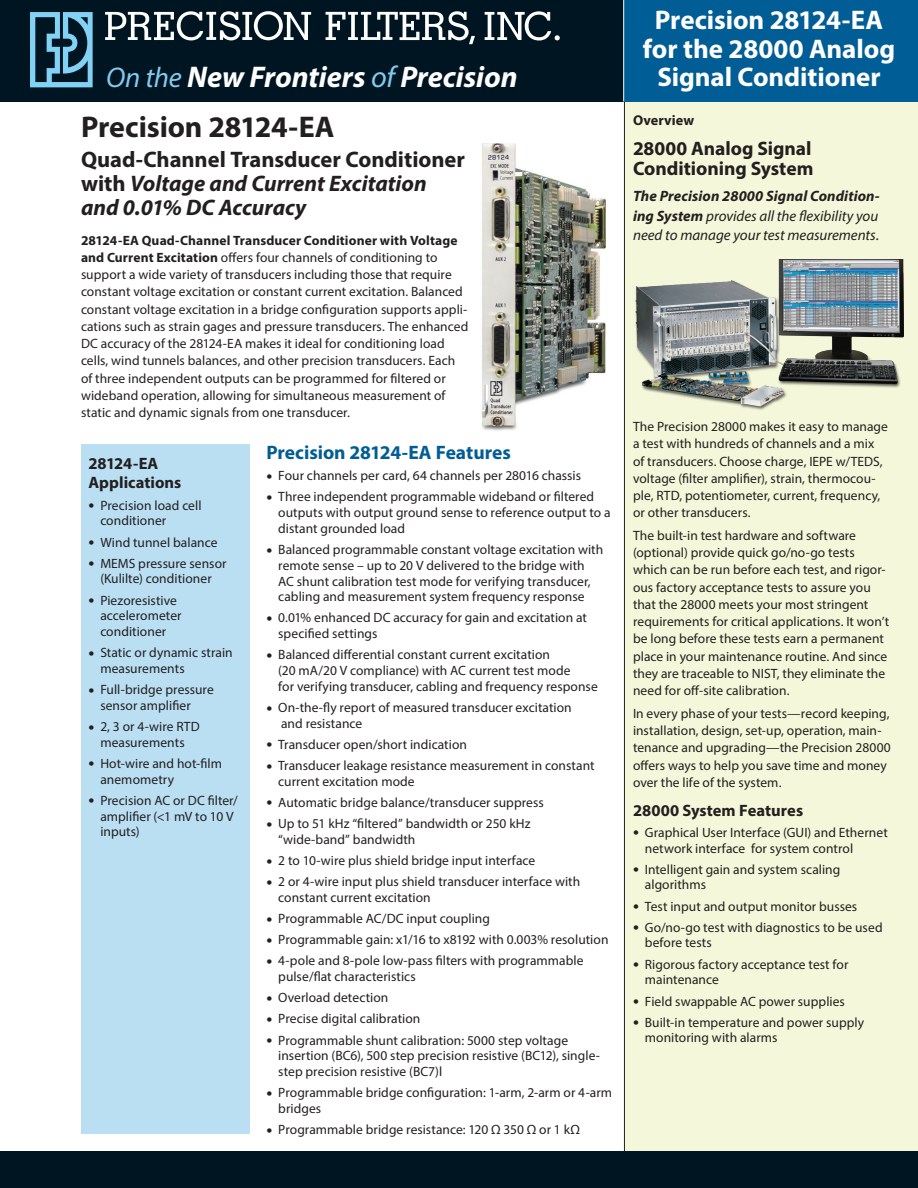
<style>
.page{position:relative;width:918px;height:1188px;background:#fff}
.page>*{position:absolute;margin:0;border:0;box-sizing:border-box;transform-origin:0 0}
.t1{font:italic 700 30px "Myriad Pro";letter-spacing:-.005em;color:#fff}
.t2{font:700 30px "Myriad Pro";letter-spacing:-.005em;color:#231f20}
.t3{font:700 27px/28.5px "Myriad Pro";letter-spacing:-.005em;color:#fff;text-align:center}
.t4{font:italic 700 22.5px/24px "Myriad Pro";color:#231f20}
.t5{font:700 19.5px/20.2px "Myriad Pro";color:#231f20}
.t6{font:700 19.5px "Myriad Pro";color:#005d95}
.t7{font:700 16.5px/19.8px "Myriad Pro";color:#231f20}
.t8{font:italic 15px/19.5px "Myriad Pro";color:#231f20;text-align:justify}
.t9{font:700 14.25px "Myriad Pro";letter-spacing:.01em;color:#231f20}
.t10{font:13.5px/15.8px "Myriad Pro";letter-spacing:.005em;color:#231f20}
.s1{font-weight:400;font-size:28.5px;color:#84caef}
.s2{font-weight:400;color:#84caef}
.s3{font-style:normal}
.s4{font-weight:700}
.s5{font-size:21px}
</style>
<div class="page">
<div style="left:81px;top:444px;width:168px;height:690px;background:#badff2"></div>
<div style="left:624px;top:101px;width:294px;height:1051px;background:#f4f7d9"></div>
<div style="left:0;top:0;width:636px;height:101px;background:#001522"></div>
<div style="left:624px;top:0;width:294px;height:101px;background:#005d95"></div>
<div style="left:0;top:1152px;width:918px;height:36px;background:#001522"></div>
<svg style="left:30px;top:12px;width:63px;height:75px"></svg>
<svg style="left:326px;top:11px;width:149px;height:33px"></svg>
<svg style="left:105px;top:11px;width:206px;height:29px"></svg>
<svg style="left:485px;top:11px;width:75px;height:30px"></svg>
<hr style="left:623px;top:0;width:1px;height:101px;background:#f4f7d9">
<img style="left:481px;top:144px;width:124px;height:287px">
<img style="left:635px;top:259px;width:269px;height:152px">
<h1 class="t1" style="left:106px;top:57px;width:413px"><span class="s1">On the</span> New Frontiers <span class="s2">of</span> Precision</h1>
<h1 class="t2" style="left:81px;top:108px;width:255px">Precision 28124-EA</h1>
<h3 class="t4" style="left:81px;top:146px;width:386px"><span class="s3">Quad-Channel Transducer Conditioner with</span> Voltage and Current Excitation and 0.01% DC Accuracy</h3>
<p class="t10" style="left:81px;top:231px;width:389px;line-height:17.2px"><span class="s4">28124-EA Quad-Channel Transducer Conditioner with Voltage and Current Excitation</span> offers four channels of conditioning to support a wide variety of transducers including those that require constant voltage excitation or constant current excitation. Balanced constant voltage excitation in a bridge configuration supports appli&shy;cations such as strain gages and pressure transducers. The enhanced DC accuracy of the 28124-EA makes it ideal for conditioning load cells, wind tunnels balances, and other precision transducers. Each of three independent outputs can be programmed for filtered or wideband operation, allowing for simultaneous measurement of static and dynamic signals from one transducer.</p>
<p class="t7" style="left:88px;top:453px;width:94px">28124-EA<br>Applications</p>
<p class="t10" style="left:100px;top:497px;width:103px;text-indent:-12px"><span class="s5">•</span> Precision load cell conditioner</p>
<p class="t10" style="left:88px;top:534px;width:131px"><span class="s5">•</span> Wind tunnel balance</p>
<p class="t10" style="left:88px;top:555px;width:140px;text-align:center"><span class="s5">•</span> MEMS pressure sensor (Kulilte) conditioner</p>
<p class="t10" style="left:100px;top:592px;width:83px;text-indent:-12px"><span class="s5">•</span> Piezoresistive accelerometer conditioner</p>
<p class="t10" style="left:100px;top:645px;width:134px;text-indent:-12px"><span class="s5">•</span> Static or dynamic strain measurements</p>
<p class="t10" style="left:100px;top:682px;width:115px;text-indent:-12px"><span class="s5">•</span> Full-bridge pressure sensor amplifier</p>
<p class="t10" style="left:88px;top:718px;width:113px;text-align:center"><span class="s5">•</span> 2, 3 or 4-wire RTD measurements</p>
<p class="t10" style="left:100px;top:755px;width:123px;text-indent:-12px"><span class="s5">•</span> Hot-wire and hot-film anemometry</p>
<p class="t10" style="left:100px;top:792px;width:139px;text-indent:-12px"><span class="s5">•</span> Precision AC or DC filter/ amplifier (&lt;1 mV to 10 V inputs)</p>
<h3 class="t6" style="left:266px;top:440px;width:246px">Precision 28124-EA Features</h3>
<p class="t10" style="left:266px;top:468px;width:316px"><span class="s5">•</span> Four channels per card, 64 channels per 28016 chassis</p>
<p class="t10" style="left:278px;top:489px;width:334px;text-indent:-12px"><span class="s5">•</span> Three independent programmable wideband or filtered outputs with output ground sense to reference output to a distant grounded load</p>
<p class="t10" style="left:266px;top:541px;width:338px;text-align:center"><span class="s5">•</span> Balanced programmable constant voltage excitation with remote sense – up to 20 V delivered to the bridge with<br>AC shunt calibration test mode for verifying transducer, cabling and measurement system frequency response</p>
<p class="t10" style="left:278px;top:610px;width:310px;text-indent:-12px"><span class="s5">•</span> 0.01% enhanced DC accuracy for gain and excitation at specified settings</p>
<p class="t10" style="left:278px;top:647px;width:321px;text-indent:-12px"><span class="s5">•</span> Balanced differential constant current excitation<br>(20 mA/20 V compliance) with AC current test mode<br>for verifying transducer, cabling and frequency response</p>
<p class="t10" style="left:281px;top:699px;width:292px;text-indent:-15px"><span class="s5">•</span> On-the-fly report of measured transducer excitation and resistance</p>
<p class="t10" style="left:266px;top:736px;width:202px"><span class="s5">•</span> Transducer open/short indication</p>
<p class="t10" style="left:278px;top:757px;width:318px;text-indent:-12px"><span class="s5">•</span> Transducer leakage resistance measurement in constant current excitation mode</p>
<p class="t10" style="left:266px;top:794px;width:279px"><span class="s5">•</span> Automatic bridge balance/transducer suppress</p>
<p class="t10" style="left:278px;top:815px;width:254px;text-indent:-12px"><span class="s5">•</span> Up to 51 kHz “filtered” bandwidth or 250 kHz “wide-band” bandwidth</p>
<p class="t10" style="left:266px;top:852px;width:270px"><span class="s5">•</span> 2 to 10-wire plus shield bridge input interface</p>
<p class="t10" style="left:278px;top:874px;width:304px;text-indent:-12px"><span class="s5">•</span> 2 or 4-wire input plus shield transducer interface with constant current excitation</p>
<p class="t10" style="left:266px;top:910px;width:225px"><span class="s5">•</span> Programmable AC/DC input coupling</p>
<p class="t10" style="left:266px;top:932px;width:344px"><span class="s5">•</span> Programmable gain: x1/16 to x8192 with 0.003% resolution</p>
<p class="t10" style="left:278px;top:953px;width:307px;text-indent:-12px"><span class="s5">•</span> 4-pole and 8-pole low-pass filters with programmable pulse/flat characteristics</p>
<p class="t10" style="left:266px;top:990px;width:124px"><span class="s5">•</span> Overload detection</p>
<p class="t10" style="left:266px;top:1011px;width:155px"><span class="s5">•</span> Precise digital calibration</p>
<p class="t10" style="left:278px;top:1032px;width:323px;text-indent:-12px"><span class="s5">•</span> Programmable shunt calibration: 5000 step voltage insertion (BC6), 500 step precision resistive (BC12), single&shy;step precision resistive (BC7)l</p>
<p class="t10" style="left:278px;top:1085px;width:335px;text-indent:-12px"><span class="s5">•</span> Programmable bridge configuration: 1-arm, 2-arm or 4-arm bridges</p>
<p class="t10" style="left:266px;top:1121px;width:315px"><span class="s5">•</span> Programmable bridge resistance: 120 Ω 350 Ω or 1 kΩ</p>
<h2 class="t3" style="left:643px;top:5px;width:254px">Precision 28124-EA for the 28000 Analog<br>Signal Conditioner</h2>
<p class="t9" style="left:633px;top:111px;width:63px">Overview</p>
<h3 class="t5" style="left:633px;top:137px;width:182px">28000 Analog Signal<br>Conditioning System</h3>
<p class="t8" style="left:633px;top:186px;width:248px"><span class="s4">The Precision 28000 Signal Condition&shy;ing System</span> provides all the flexibility you need to manage your test measurements.</p>
<p class="t10" style="left:633px;top:418px;width:257px;line-height:17.2px">The Precision 28000 makes it easy to manage a test with hundreds of channels and a mix of transducers. Choose charge, IEPE w/TEDS, voltage (filter amplifier), strain, thermocou&shy;ple, RTD, potentiometer, current, frequency, or other transducers.</p>
<p class="t10" style="left:633px;top:527px;width:258px;line-height:17.2px">The built-in test hardware and software (optional) provide quick go/no-go tests which can be run before each test, and rigor&shy;ous factory acceptance tests to assure you that the 28000 meets your most stringent requirements for critical applications. It won’t be long before these tests earn a permanent place in your maintenance routine. And since they are traceable to NIST, they eliminate the need for off-site calibration.</p>
<p class="t10" style="left:633px;top:705px;width:259px;line-height:17.2px">In every phase of your tests—record keeping, installation, design, set-up, operation, main&shy;tenance and upgrading—the Precision 28000 offers ways to help you save time and money over the life of the system.</p>
<p class="t7" style="left:633px;top:800px;width:172px">28000 System Features</p>
<p class="t10" style="left:645px;top:824px;width:245px;text-indent:-12px"><span class="s5">•</span> Graphical User Interface (GUI) and Ethernet network interface for system control</p>
<p class="t10" style="left:645px;top:861px;width:197px;text-indent:-12px"><span class="s5">•</span> Intelligent gain and system scaling algorithms</p>
<p class="t10" style="left:633px;top:898px;width:226px"><span class="s5">•</span> Test input and output monitor busses</p>
<p class="t10" style="left:645px;top:919px;width:239px;text-indent:-12px"><span class="s5">•</span> Go/no-go test with diagnostics to be used before tests</p>
<p class="t10" style="left:645px;top:956px;width:205px;text-indent:-12px"><span class="s5">•</span> Rigorous factory acceptance test for maintenance</p>
<p class="t10" style="left:633px;top:993px;width:213px"><span class="s5">•</span> Field swappable AC power supplies</p>
<p class="t10" style="left:645px;top:1014px;width:221px;text-indent:-12px"><span class="s5">•</span> Built-in temperature and power supply monitoring with alarms</p>
</div>
